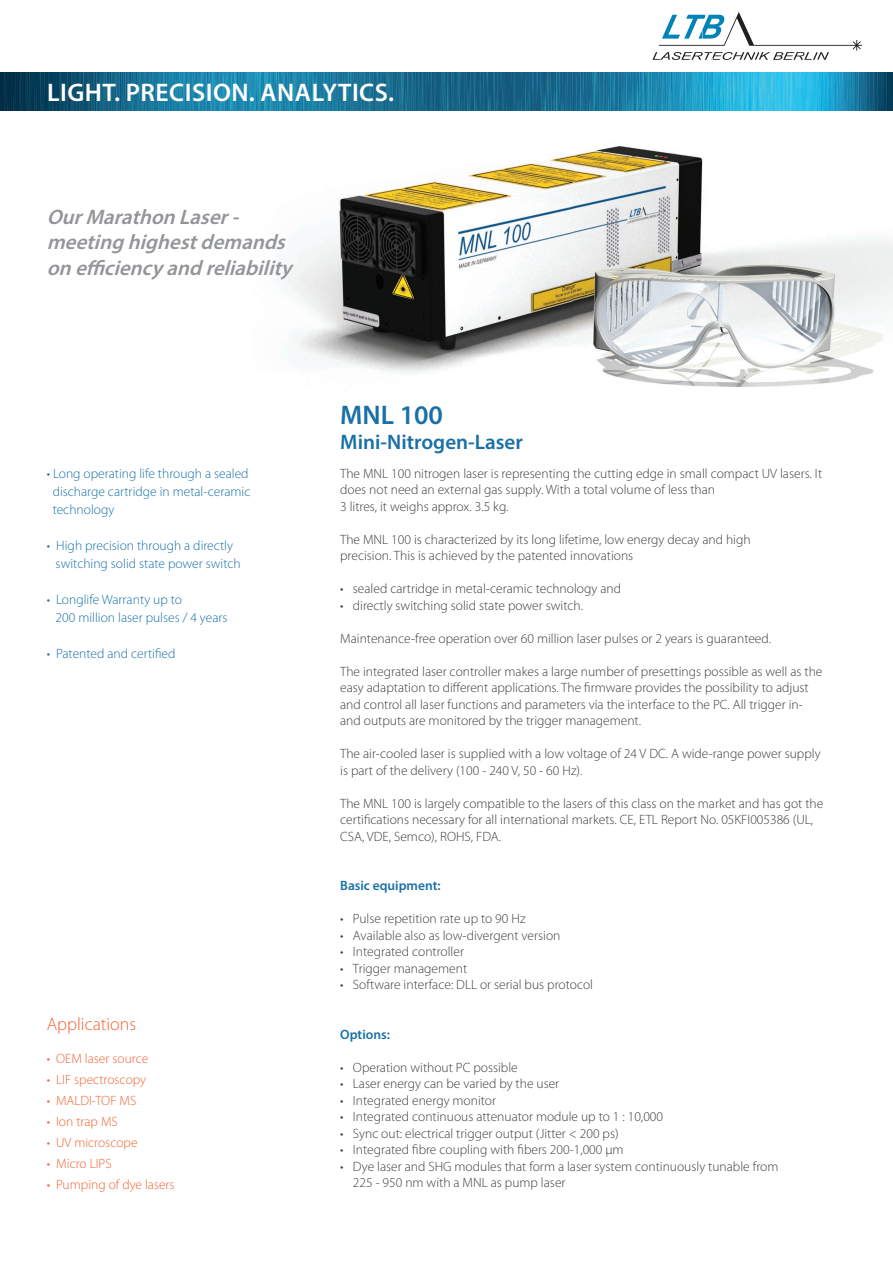
<style>
.page{position:relative;width:893px;height:1263px;background:#fff}
.page>*{position:absolute;margin:0;border:0;box-sizing:border-box;transform-origin:0 0}
.t1{font:600 27px "Myriad Pro";color:#1970a7}
.t2{font:600 25.5px "Myriad Pro";letter-spacing:.02em;color:#fff}
.t3{font:italic 600 21px/25.2px "Myriad Pro";color:#939598}
.t4{font:600 21px "Myriad Pro";color:#1970a7}
.t5{font:300 18px "Myriad Pro";color:#f26433}
.t6{font:300 13.5px/16.5px "Myriad Pro";color:#3e3e3f}
.t7{font:300 13.5px/18px "Myriad Pro";color:#1970a7}
.t8{font:300 13.5px "Myriad Pro";color:#f26433}
.t9{font:600 13.5px "Myriad Pro";color:#1970a7}
</style>
<div class="page">
<img style="left:287px;top:155px;width:286px;height:219px">
<img style="left:573px;top:146px;width:320px;height:129px">
<img style="left:573px;top:275px;width:10px;height:69px">
<img style="left:583px;top:254px;width:300px;height:133px">
<svg style="left:652px;top:12px;width:210px;height:48px"></svg>
<img style="left:0;top:72px;width:893px;height:39px">
<h2 class="t2" style="left:47px;top:76px;width:349px">LIGHT. PRECISION. ANALYTICS.</h2>
<h3 class="t3" style="left:47px;top:204px;width:253px">OurMarathonLaser&shy;meetinghighestdemands onefficiencyandreliability</h3>
<p class="t7" style="left:53px;top:464px;width:199px;text-indent:-6px">• Long operating life through a sealed discharge cartridge in metal-ceramic technology</p>
<p class="t7" style="left:56px;top:536px;width:187px;text-indent:-9px">• High precision through a directly switching solid state power switch</p>
<p class="t7" style="left:56px;top:590px;width:173px;text-indent:-9px">• Longlife Warranty up to<br>200 million laser pulses / 4 years</p>
<p class="t7" style="left:47px;top:644px;width:130px">• Patented and certified</p>
<h3 class="t5" style="left:47px;top:1013px;width:91px">Applications</h3>
<p class="t8" style="left:47px;top:1050px;width:103px">• OEM laser source</p>
<p class="t8" style="left:47px;top:1071px;width:101px">• LIF spectroscopy</p>
<p class="t8" style="left:47px;top:1092px;width:91px">• MALDI-TOF MS</p>
<p class="t8" style="left:47px;top:1113px;width:73px">• Ion trap MS</p>
<p class="t8" style="left:47px;top:1134px;width:92px">• UV microscope</p>
<p class="t8" style="left:47px;top:1155px;width:66px">• Micro LIPS</p>
<p class="t8" style="left:47px;top:1176px;width:129px">• Pumping of dye lasers</p>
<h1 class="t1" style="left:340px;top:398px;width:104px">MNL 100</h1>
<h3 class="t4" style="left:340px;top:429px;width:184px">Mini-Nitrogen-Laser</h3>
<p class="t6" style="left:340px;top:465px;width:483px">The MNL 100 nitrogen laser is representing the cutting edge in small compact UV lasers. It does not need an external gas supply. With a total volume of less than<br>3 litres, it weighs approx. 3.5 kg.</p>
<p class="t6" style="left:340px;top:531px;width:412px">The MNL 100 is characterized by its long lifetime, low energy decay and high precision. This is achieved by the patented innovations</p>
<p class="t6" style="left:340px;top:580px;width:282px">• sealed cartridge in metal-ceramic technology and</p>
<p class="t6" style="left:340px;top:597px;width:244px">• directly switching solid state power switch.</p>
<p class="t6" style="left:340px;top:630px;width:432px">Maintenance-free operation over 60 million laser pulses or 2 years is guaranteed.</p>
<p class="t6" style="left:340px;top:663px;width:484px">The integrated laser controller makes a large number of presettings possible as well as the easy adaptation to different applications. The firmware provides the possibility to adjust and control all laser functions and parameters via the interface to the PC. All trigger in&shy;and outputs are monitored by the trigger management.</p>
<p class="t6" style="left:340px;top:745px;width:482px">The air-cooled laser is supplied with a low voltage of 24 V DC. A wide-range power supply is part of the delivery (100 - 240 V, 50 - 60 Hz).</p>
<p class="t6" style="left:340px;top:795px;width:485px">The MNL 100 is largely compatible to the lasers of this class on the market and has got the certifications necessary for all international markets. CE, ETL Report No. 05KFI005386 (UL,<br>CSA, VDE, Semco), ROHS, FDA.</p>
<p class="t9" style="left:340px;top:877px;width:102px">Basic equipment:</p>
<p class="t6" style="left:340px;top:910px;width:187px">• Pulse repetition rate up to 90 Hz</p>
<p class="t6" style="left:340px;top:927px;width:222px">• Available also as low-divergent version</p>
<p class="t6" style="left:340px;top:943px;width:125px">• Integrated controller</p>
<p class="t6" style="left:340px;top:960px;width:129px">• Trigger management</p>
<p class="t6" style="left:340px;top:976px;width:254px">• Software interface: DLL or serial bus protocol</p>
<p class="t9" style="left:340px;top:1026px;width:51px">Options:</p>
<p class="t6" style="left:340px;top:1059px;width:179px">• Operation without PC possible</p>
<p class="t6" style="left:340px;top:1075px;width:221px">• Laser energy can be varied by the user</p>
<p class="t6" style="left:340px;top:1092px;width:157px">• Integrated energy monitor</p>
<p class="t6" style="left:340px;top:1108px;width:324px">• Integrated continuous attenuator module up to 1 : 10,000</p>
<p class="t6" style="left:340px;top:1125px;width:280px">• Sync out: electrical trigger output (Jitter &lt; 200 ps)</p>
<p class="t6" style="left:340px;top:1141px;width:285px">• Integrated fibre coupling with fibers 200-1,000 µm</p>
<p class="t6" style="left:353px;top:1158px;width:427px;text-indent:-13px">• Dye laser and SHG modules that form a laser system continuously tunable from<br>225 - 950 nm with a MNL as pump laser</p>
</div>
